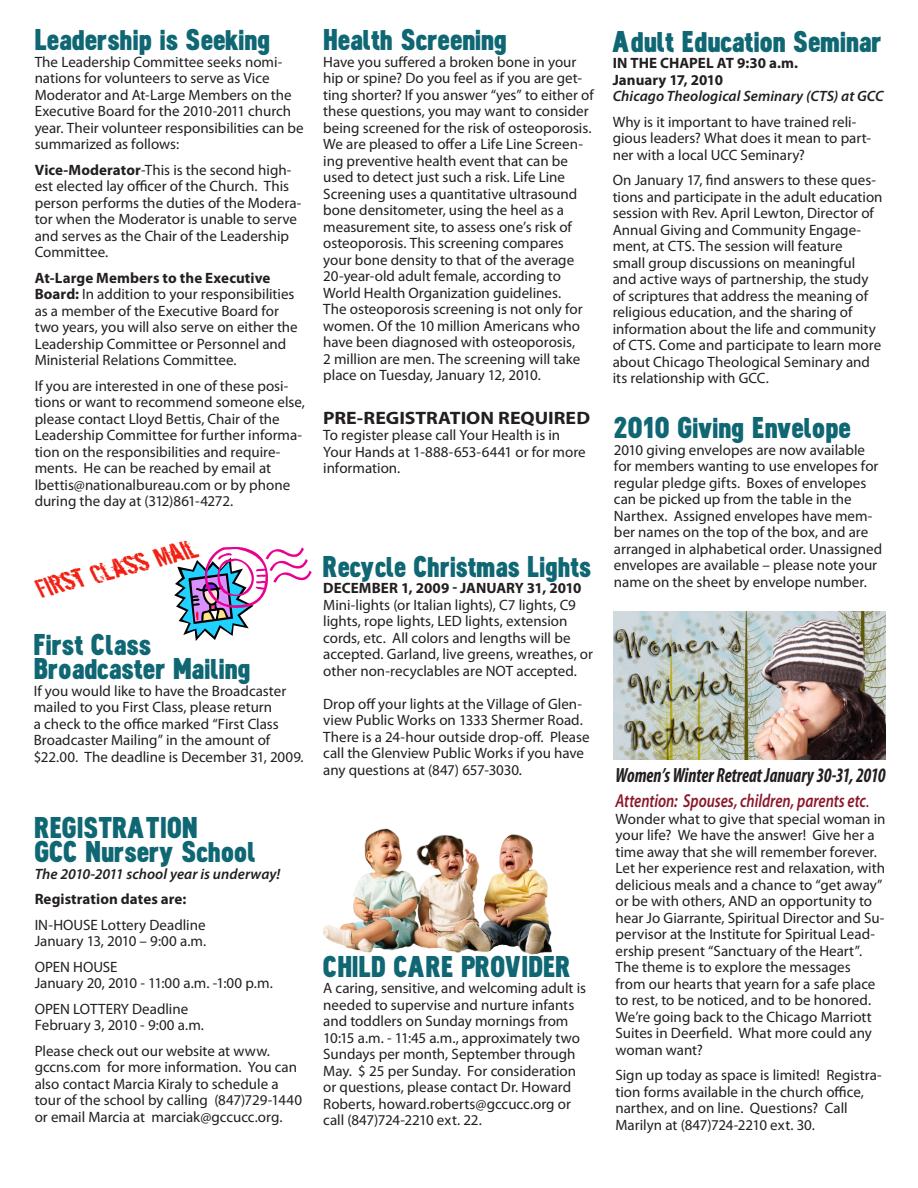
<style>
.page{position:relative;width:918px;height:1188px;background:#fff}
.page>*{position:absolute;margin:0;border:0;box-sizing:border-box;transform-origin:0 0}
.t1{font:900 28.2px "Dinova";color:#0f6773;scale:.8 1}
.t2{font:900 28.2px "Dinova";color:#0f6773;scale:.78 1}
.t3{font:italic 24px "Dirty Ego";color:#f12013;scale:1.13 1}
.t4{font:italic 700 condensed 20.7px "Myriad Pro";color:#231f20;scale:.88 1}
.t5{font:italic 600 18.75px "Myriad Pro";letter-spacing:-.005em;color:#8b1729;scale:.8 1}
.t6{font:700 18px "Myriad Pro";color:#231f20;scale:1.1 1}
.t7{font:15px/16.5px "Myriad Pro";color:#231f20}
.t8{font:700 15px "Myriad Pro";color:#231f20}
.t9{font:italic 600 15px "Myriad Pro";letter-spacing:.005em;color:#231f20}
.s1{font-weight:700}
.s2{font-weight:400;font-style:normal}
</style>
<div class="page">
<svg style="left:174px;top:547px;width:138px;height:94px"></svg>
<img style="left:614px;top:611px;width:271px;height:149px">
<img style="left:323px;top:828px;width:229px;height:127px">
<p class="t1" style="left:35px;top:21px;width:296px">Leadership is Seeking</p>
<p class="t7" style="left:35px;top:53px;width:271px">The Leadership Committee seeks nomi&shy;nations for volunteers to serve as Vice Moderator and At-Large Members on the Executive Board for the 2010-2011 church year. Their volunteer responsibilities can be summarized as follows:</p>
<p class="t7" style="left:35px;top:161px;width:268px"><span class="s1">Vice-Moderator</span>-This is the second high&shy;est elected lay officer of the Church. This person performs the duties of the Modera&shy;tor when the Moderator is unable to serve and serves as the Chair of the Leadership Committee.</p>
<p class="t7" style="left:35px;top:269px;width:265px"><span class="s1">At-Large Members to the Executive Board:</span> In addition to your responsibilities as a member of the Executive Board for two years, you will also serve on either the Leadership Committee or Personnel and Ministerial Relations Committee.</p>
<p class="t7" style="left:35px;top:377px;width:272px">If you are interested in one of these posi&shy;tions or want to recommend someone else, please contact Lloyd Bettis, Chair of the Leadership Committee for further informa&shy;tion on the responsibilities and require&shy;ments. He can be reached by email at lbettis@nationalbureau.com or by phone during the day at (312)861-4272.</p>
<p class="t3" style="left:36px;top:575px;width:147px;rotate:-15deg">First Class Mail</p>
<p class="t1" style="left:34px;top:627px;width:148px">First Class</p>
<p class="t1" style="left:34px;top:651px;width:273px">Broadcaster Mailing</p>
<p class="t7" style="left:34px;top:682px;width:271px">If you would like to have the Broadcaster mailed to you First Class, please return<br>a check to the office marked “First Class Broadcaster Mailing” in the amount of $22.00. The deadline is December 31, 2009.</p>
<p class="t1" style="left:35px;top:809px;width:206px">REGISTRATION</p>
<p class="t1" style="left:35px;top:833px;width:278px">GCC Nursery School</p>
<p class="t9" style="left:35px;top:864px;width:247px">The 2010-2011 school year is underway!</p>
<p class="t8" style="left:35px;top:889px;width:153px">Registration dates are:</p>
<p class="t7" style="left:35px;top:916px;width:172px">IN-HOUSE Lottery Deadline</p>
<p class="t7" style="left:35px;top:933px;width:173px">January 13, 2010 – 9:00 a.m.</p>
<p class="t7" style="left:35px;top:958px;width:84px">OPEN HOUSE</p>
<p class="t7" style="left:35px;top:975px;width:240px">January 20, 2010 - 11:00 a.m. -1:00 p.m.</p>
<p class="t7" style="left:35px;top:1000px;width:155px">OPEN LOTTERY Deadline</p>
<p class="t7" style="left:35px;top:1017px;width:171px">February 3, 2010 - 9:00 a.m.</p>
<p class="t7" style="left:35px;top:1042px;width:269px">Please check out our website at www. gccns.com for more information. You can also contact Marcia Kiraly to schedule a tour of the school by calling (847)729-1440 or email Marcia at marciak@gccucc.org.</p>
<p class="t1" style="left:323px;top:21px;width:231px">Health Screening</p>
<p class="t7" style="left:323px;top:53px;width:272px">Have you suffered a broken bone in your hip or spine? Do you feel as if you are get&shy;ting shorter? If you answer “yes” to either of these questions, you may want to consider being screened for the risk of osteoporosis.<br>We are pleased to offer a Life Line Screen&shy;ing preventive health event that can be used to detect just such a risk. Life Line Screening uses a quantitative ultrasound bone densitometer, using the heel as a measurement site, to assess one’s risk of osteoporosis. This screening compares your bone density to that of the average 20-year-old adult female, according to World Health Organization guidelines.<br>The osteoporosis screening is not only for women. Of the 10 million Americans who have been diagnosed with osteoporosis,<br>2 million are men. The screening will take place on Tuesday, January 12, 2010.</p>
<p class="t6" style="left:323px;top:406px;width:244px">PRE-REGISTRATION REQUIRED</p>
<p class="t7" style="left:323px;top:427px;width:264px">To register please call Your Health is in<br>Your Hands at 1-888-653-6441 or for more information.</p>
<p class="t2" style="left:323px;top:548px;width:345px">Recycle Christmas Lights</p>
<p class="t8" style="left:323px;top:578px;width:260px">DECEMBER 1, 2009 - JANUARY 31, 2010</p>
<p class="t7" style="left:323px;top:596px;width:271px">Mini-lights (or Italian lights), C7 lights, C9 lights, rope lights, LED lights, extension cords, etc. All colors and lengths will be accepted. Garland, live greens, wreathes, or other non-recyclables are NOT accepted.</p>
<p class="t7" style="left:323px;top:695px;width:268px">Drop off your lights at the Village of Glen&shy;view Public Works on 1333 Shermer Road.<br>There is a 24-hour outside drop-off. Please call the Glenview Public Works if you have any questions at (847) 657-3030.</p>
<p class="t1" style="left:323px;top:948px;width:311px">CHILD CARE PROVIDER</p>
<p class="t7" style="left:323px;top:980px;width:264px">A caring, sensitive, and welcoming adult is needed to supervise and nurture infants and toddlers on Sunday mornings from 10:15 a.m. - 11:45 a.m., approximately two Sundays per month, September through May. $ 25 per Sunday. For consideration or questions, please contact Dr. Howard Roberts, howard.roberts@gccucc.org or call (847)724-2210 ext. 22.</p>
<p class="t1" style="left:613px;top:23px;width:338px">Adult Education Seminar</p>
<p class="t8" style="left:613px;top:54px;width:187px">IN THE CHAPEL AT 9:30 a.m.</p>
<p class="t8" style="left:613px;top:70px;width:112px">January 17, 2010</p>
<p class="t9" style="left:613px;top:87px;width:272px">Chicago Theological Seminary (CTS) at GCC</p>
<p class="t7" style="left:613px;top:113px;width:260px">Why is it important to have trained reli&shy;gious leaders? What does it mean to part&shy;ner with a local UCC Seminary?</p>
<p class="t7" style="left:613px;top:172px;width:271px">On January 17, find answers to these ques&shy;tions and participate in the adult education session with Rev. April Lewton, Director of Annual Giving and Community Engage&shy;ment, at CTS. The session will feature<br>small group discussions on meaningful and active ways of partnership, the study of scriptures that address the meaning of religious education, and the sharing of information about the life and community of CTS. Come and participate to learn more about Chicago Theological Seminary and its relationship with GCC.</p>
<p class="t1" style="left:614px;top:409px;width:298px">2010 Giving Envelope</p>
<p class="t7" style="left:614px;top:441px;width:270px">2010 giving envelopes are now available for members wanting to use envelopes for regular pledge gifts. Boxes of envelopes can be picked up from the table in the Narthex. Assigned envelopes have mem&shy;ber names on the top of the box, and are arranged in alphabetical order. Unassigned envelopes are available – please note your name on the sheet by envelope number.</p>
<p class="t4" style="left:615px;top:762px;width:308px">Women’s Winter Retreat January 30-31, 2010</p>
<p class="t5" style="left:615px;top:789px;width:318px">Attention: Spouses, children, parents etc<span class="s2">.</span></p>
<p class="t7" style="left:615px;top:810px;width:271px">Wonder what to give that special woman in your life? We have the answer! Give her a time away that she will remember forever.<br>Let her experience rest and relaxation, with delicious meals and a chance to “get away” or be with others, AND an opportunity to</p>
<p class="t7" style="left:615px;top:909px;width:271px">hear Jo Giarrante, Spiritual Director and Su&shy;pervisor at the Institute for Spiritual Lead&shy;ership present “Sanctuary of the Heart”.<br>The theme is to explore the messages from our hearts that yearn for a safe place to rest, to be noticed, and to be honored.<br>We’re going back to the Chicago Marriott Suites in Deerfield. What more could any woman want?</p>
<p class="t7" style="left:615px;top:1067px;width:268px">Sign up today as space is limited! Registra&shy;tion forms available in the church office, narthex, and on line. Questions? Call Marilyn at (847)724-2210 ext. 30.</p>
</div>
